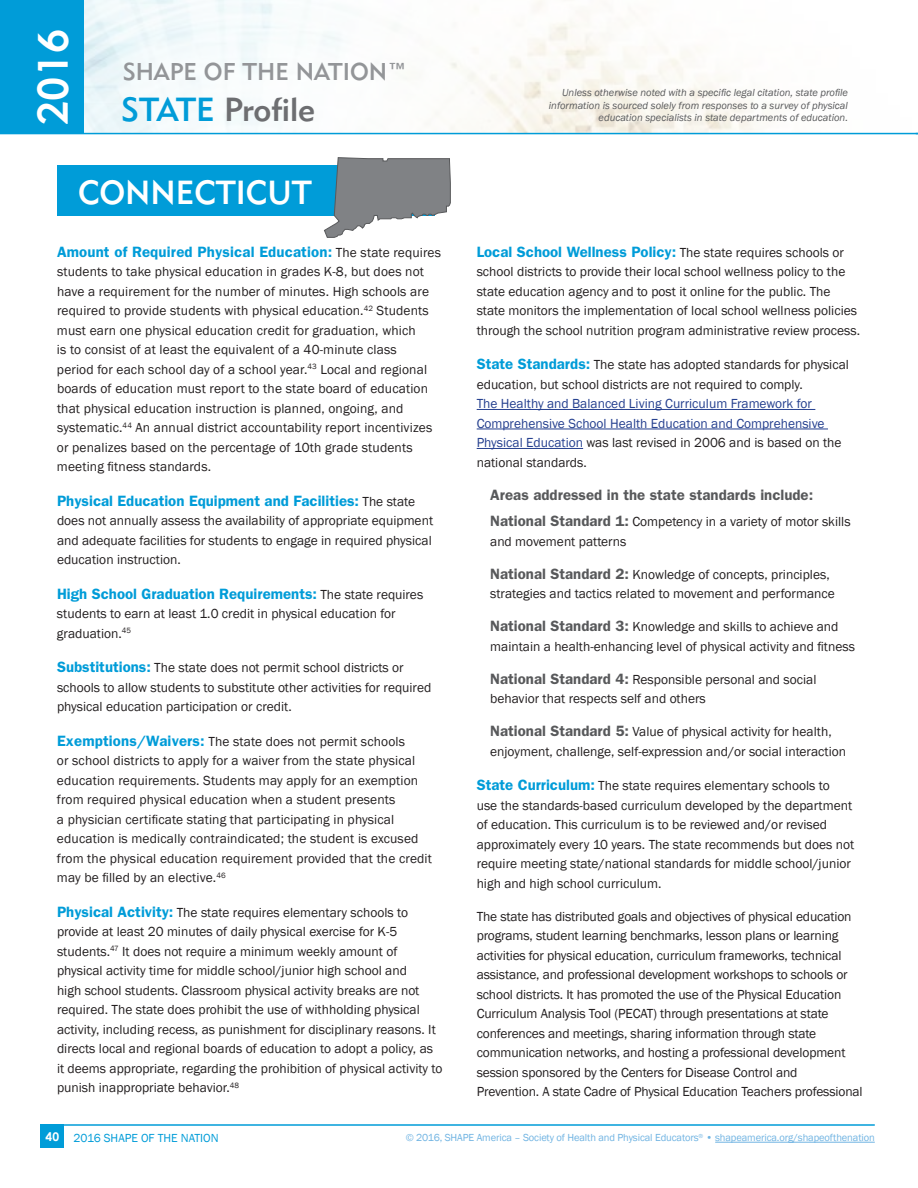
<style>
.page{position:relative;width:918px;height:1188px;background:#fff}
.page>*{position:absolute;margin:0;border:0;box-sizing:border-box;transform-origin:0 0}
.t1{font:42px "Geometric 415 BT Medium A";color:#fff}
.t2{font:33px "Geometric 415 BT Medium A";color:#6d6e71}
.t3{font:33px "Geometric 415 BT Medium A";color:#fff}
.t4{font:24px "Geometric 415 BT Medium A";color:#939598}
.t5{font:600 15px "Franklin Gothic";color:#009cd8}
.t6{font:600 15px "Franklin Gothic";color:#58595b}
.t7{font:13.5px/19.5px "Franklin Gothic";color:#231f20}
.t8{font:13.5px/19.5px "Franklin Gothic";color:#25408f}
.t9{font:12px "Franklin Gothic";color:#009cd8}
.t10{font:700 12px "Century Gothic";color:#fff}
.t11{font:italic 10.5px/12.6px "Franklin Gothic";color:#58595b;text-align:right}
.t12{font:10.5px "Franklin Gothic";letter-spacing:-.01em;color:#6fb3e2}
.s1{color:#009cd8}
.s2{font-weight:400;font-size:13.5px;color:#231f20}
.s3{font-weight:600;font-size:15px;color:#009cd8}
.s4{color:#231f20}
.s5{font-weight:600;font-size:15px;color:#58595b}
</style>
<div class="page">
<hr style="left:715px;top:1142px;width:160px;height:1px;background:#6fb3e2">
<hr style="left:0;top:133px;width:918px;height:1px;background:#009cd8">
<div style="left:0;top:0;width:84px;height:134px;background:#009cd8"></div>
<div style="left:40px;top:1124px;width:24px;height:24px;background:#009cd8"></div>
<hr style="left:40px;top:1124px;width:835px;height:2px;background:#009cd8">
<div style="left:57px;top:165px;width:377px;height:51px;background:#009cd8"></div>
<hr style="left:477px;top:409px;width:338px;height:1px;background:#25408f">
<hr style="left:477px;top:429px;width:351px;height:1px;background:#25408f">
<hr style="left:477px;top:448px;width:106px;height:1px;background:#25408f">
<svg style="left:324px;top:157px;width:127px;height:81px"></svg>
<h1 class="t1" style="left:27px;top:125px;width:98px;rotate:-90deg">2016</h1>
<h3 class="t4" style="left:123px;top:57px;width:286px">SHAPE OF THE NATION™</h3>
<h2 class="t2" style="left:121px;top:89px;width:195px"><span class="s1">STATE</span> Profile</h2>
<h2 class="t3" style="left:78px;top:172px;width:235px">CONNECTICUT</h2>
<p class="t5" style="left:57px;top:243px;width:386px">Amount of Required Physical Education: <span class="s2">The state requires</span></p>
<p class="t7" style="left:57px;top:262px;width:377px">students to take physical education in grades K-8, but does not have a requirement for the number of minutes. High schools are required to provide students with physical education.<sup>42</sup> Students must earn one physical education credit for graduation, which<br>is to consist of at least the equivalent of a 40-minute class period for each school day of a school year.<sup>43</sup> Local and regional boards of education must report to the state board of education that physical education instruction is planned, ongoing, and systematic.<sup>44</sup> An annual district accountability report incentivizes or penalizes based on the percentage of 10th grade students meeting fitness standards.</p>
<p class="t5" style="left:57px;top:492px;width:360px">Physical Education Equipment and Facilities: <span class="s2">The state</span></p>
<p class="t7" style="left:57px;top:511px;width:378px;text-align:justify">does not annually assess the availability of appropriate equipment and adequate facilities for students to engage in required physical education instruction.</p>
<p class="t5" style="left:57px;top:585px;width:368px">High School Graduation Requirements: <span class="s2">The state requires</span></p>
<p class="t7" style="left:57px;top:604px;width:340px">students to earn at least 1.0 credit in physical education for graduation.<sup>45</sup></p>
<p class="t7" style="left:57px;top:658px;width:376px"><span class="s3">Substitutions:</span> The state does not permit school districts or schools to allow students to substitute other activities for required physical education participation or credit.</p>
<p class="t7" style="left:57px;top:732px;width:377px"><span class="s3">Exemptions/Waivers:</span> The state does not permit schools<br>or school districts to apply for a waiver from the state physical education requirements. Students may apply for an exemption from required physical education when a student presents<br>a physician certificate stating that participating in physical education is medically contraindicated; the student is excused from the physical education requirement provided that the credit may be filled by an elective.<sup>46</sup></p>
<p class="t7" style="left:57px;top:903px;width:387px"><span class="s3">Physical Activity:</span> The state requires elementary schools to provide at least 20 minutes of daily physical exercise for K-5 students.<sup>47</sup> It does not require a minimum weekly amount of physical activity time for middle school/junior high school and<br>high school students. Classroom physical activity breaks are not required. The state does prohibit the use of withholding physical activity, including recess, as punishment for disciplinary reasons. It directs local and regional boards of education to adopt a policy, as it deems appropriate, regarding the prohibition of physical activity to punish inappropriate behavior.<sup>48</sup></p>
<p class="t11" style="left:549px;top:87px;width:301px">Unless otherwise noted with a specific legal citation, state profile information is sourced solely from responses to a survey of physical education specialists in state departments of education.</p>
<p class="t5" style="left:477px;top:243px;width:369px">Local School Wellness Policy: <span class="s2">The state requires schools or</span></p>
<p class="t7" style="left:477px;top:262px;width:385px">school districts to provide their local school wellness policy to the state education agency and to post it online for the public. The state monitors the implementation of local school wellness policies through the school nutrition program administrative review process.</p>
<p class="t7" style="left:477px;top:355px;width:374px"><span class="s3">State Standards:</span> The state has adopted standards for physical education, but school districts are not required to comply.</p>
<p class="t8" style="left:477px;top:394px;width:366px">The Healthy and Balanced Living Curriculum Framework for Comprehensive School Health Education and Comprehensive Physical Education <span class="s4">was last revised in 2006 and is based on the national standards.</span></p>
<p class="t6" style="left:490px;top:486px;width:325px">Areas addressed in the state standards include:</p>
<p class="t7" style="left:490px;top:512px;width:362px"><span class="s5">National Standard 1:</span> Competency in a variety of motor skills and movement patterns</p>
<p class="t7" style="left:490px;top:565px;width:346px"><span class="s5">National Standard 2:</span> Knowledge of concepts, principles, strategies and tactics related to movement and performance</p>
<p class="t7" style="left:490px;top:617px;width:366px"><span class="s5">National Standard 3:</span> Knowledge and skills to achieve and maintain a health-enhancing level of physical activity and fitness</p>
<p class="t7" style="left:490px;top:670px;width:328px"><span class="s5">National Standard 4:</span> Responsible personal and social behavior that respects self and others</p>
<p class="t7" style="left:490px;top:722px;width:357px"><span class="s5">National Standard 5:</span> Value of physical activity for health, enjoyment, challenge, self-expression and/or social interaction</p>
<p class="t7" style="left:477px;top:776px;width:379px"><span class="s3">State Curriculum:</span> The state requires elementary schools to<br>use the standards-based curriculum developed by the department of education. This curriculum is to be reviewed and/or revised approximately every 10 years. The state recommends but does not require meeting state/national standards for middle school/junior high and high school curriculum.</p>
<p class="t7" style="left:477px;top:907px;width:387px">The state has distributed goals and objectives of physical education programs, student learning benchmarks, lesson plans or learning activities for physical education, curriculum frameworks, technical assistance, and professional development workshops to schools or school districts. It has promoted the use of the Physical Education Curriculum Analysis Tool (PECAT) through presentations at state conferences and meetings, sharing information through state communication networks, and hosting a professional development session sponsored by the Centers for Disease Control and Prevention. A state Cadre of Physical Education Teachers professional</p>
<p class="t10" style="left:46px;top:1129px;width:15px">40</p>
<p class="t9" style="left:74px;top:1130px;width:147px">2016 SHAPE OF THE NATION</p>
<p class="t12" style="left:406px;top:1131px;width:471px">© 2016, SHAPE America – Society of Health and Physical Educators<sup>®</sup> • shapeamerica.org/shapeofthenation</p>
</div>
